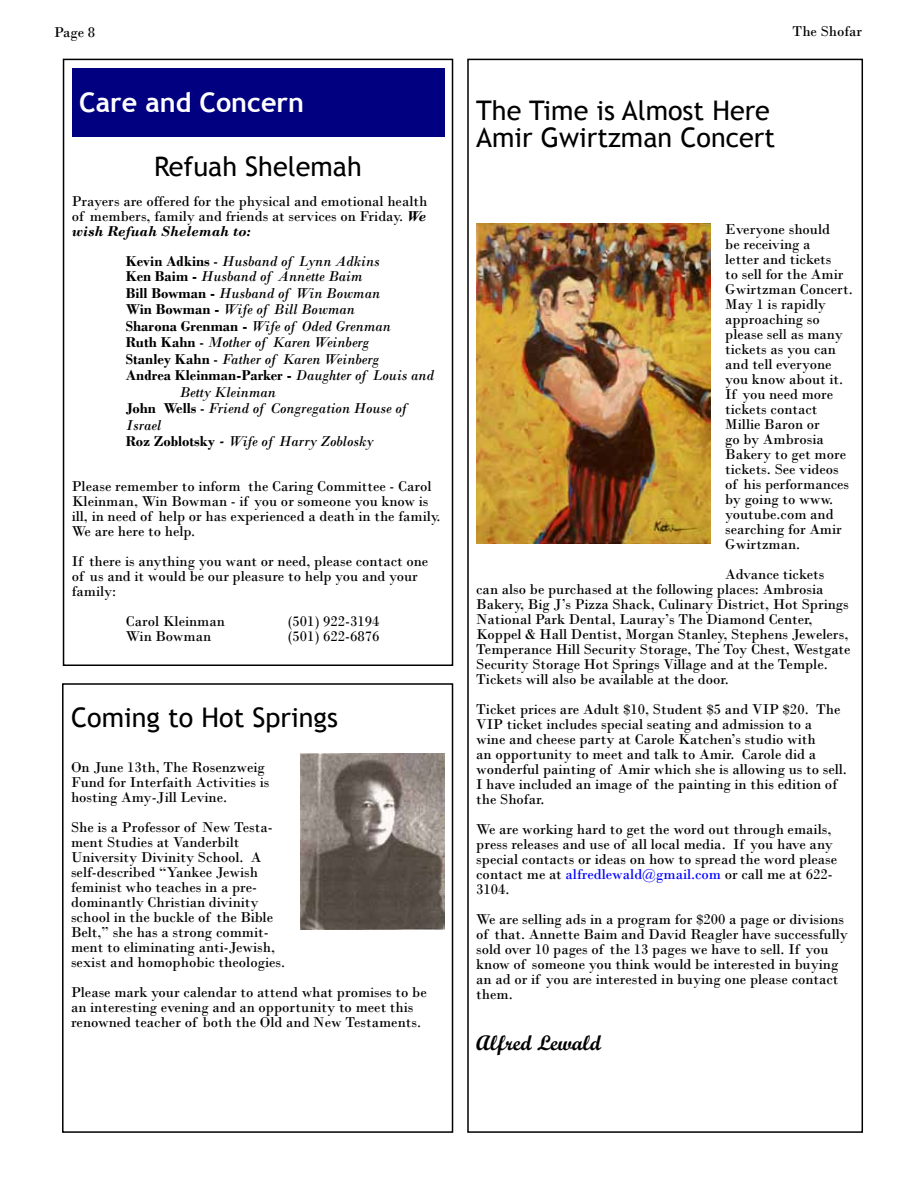
<style>
.page{position:relative;width:918px;height:1188px;background:#fff}
.page>*{position:absolute;margin:0;border:0;box-sizing:border-box;transform-origin:0 0}
.t1{font:27px/27px "Trebuchet MS";color:#000}
.t2{font:700 27px "Trebuchet MS";color:#fff}
.t3{font:21px "Script MT Bold";color:#000}
.t4{font:15px/15px "Bodoni";color:#000}
.t5{font:italic 15px/15px "Bodoni";color:#000}
.t6{font:700 15px "Bodoni";color:#000}
.s1{font-weight:700;font-style:italic}
.s2{font-weight:700;font-style:normal}
.s3{font-weight:400;font-style:italic}
.s4{font-weight:700}
.s5{color:#00f}
</style>
<div class="page">
<div style="left:63px;top:59px;width:390px;height:607px;border:2px solid #000"></div>
<div style="left:72px;top:68px;width:372px;height:69px;background:#000080"></div>
<div style="left:467px;top:59px;width:396px;height:1074px;border:2px solid #000"></div>
<img style="left:476px;top:224px;width:234px;height:319px">
<div style="left:62px;top:683px;width:391px;height:450px;border:2px solid #000"></div>
<img style="left:300px;top:754px;width:144px;height:175px">
<p class="t4" style="left:54px;top:25px;width:43px">Page 8</p>
<p class="t4" style="left:793px;top:23px;width:71px">The Shofar</p>
<h1 class="t2" style="left:79px;top:86px;width:226px">Care and Concern</h1>
<h1 class="t1" style="left:476px;top:97px;width:300px">The Time is Almost Here<br>Amir Gwirtzman Concert</h1>
<h1 class="t1" style="left:154px;top:154px;width:209px">Refuah Shelemah</h1>
<p class="t4" style="left:72px;top:194px;width:357px;text-align:justify">Prayers are offered for the physical and emotional health of members, family and friends at services on Friday. <span class="s1">We wish Refuah Shelemah to:</span></p>
<p class="t5" style="left:126px;top:254px;width:256px"><span class="s2">Kevin Adkins</span> - Husband of Lynn Adkins<br><span class="s2">Ken Baim -</span> Husband of Annette Baim</p>
<p class="t5" style="left:126px;top:286px;width:256px"><span class="s2">Bill Bowman -</span> Husband of Win Bowman</p>
<p class="t5" style="left:126px;top:302px;width:231px"><span class="s2">Win Bowman -</span> Wife of Bill Bowman</p>
<p class="t5" style="left:126px;top:319px;width:267px"><span class="s2">Sharona Grenman -</span> Wife of Oded Grenman</p>
<p class="t5" style="left:126px;top:335px;width:245px"><span class="s2">Ruth Kahn</span> - Mother of Karen Weinberg</p>
<p class="t5" style="left:126px;top:352px;width:255px"><span class="s2">Stanley Kahn</span> - Father of Karen Weinberg</p>
<p class="t6" style="left:126px;top:367px;width:310px">Andrea Kleinman-Parker - <span class="s3">Daughter of Louis and</span></p>
<p class="t5" style="left:180px;top:385px;width:98px">Betty Kleinman</p>
<p class="t5" style="left:126px;top:401px;width:282px"><span class="s2">John Wells</span> - Friend of Congregation House of</p>
<p class="t5" style="left:126px;top:418px;width:37px">Israel</p>
<p class="t5" style="left:126px;top:434px;width:249px"><span class="s2">Roz Zoblotsky</span> <span class="s4">-</span> Wife of Harry Zoblosky</p>
<p class="t4" style="left:72px;top:479px;width:370px">Please remember to inform the Caring Committee - Carol Kleinman, Win Bowman - if you or someone you know is ill, in need of help or has experienced a death in the family.<br>We are here to help.</p>
<p class="t4" style="left:72px;top:554px;width:358px">If there is anything you want or need, please contact one of us and it would be our pleasure to help you and your family:</p>
<p class="t4" style="left:126px;top:614px;width:101px">Carol Kleinman</p>
<p class="t4" style="left:288px;top:614px;width:93px">(501) 922-3194</p>
<p class="t4" style="left:126px;top:629px;width:87px">Win Bowman</p>
<p class="t4" style="left:288px;top:629px;width:93px">(501) 622-6876</p>
<h1 class="t1" style="left:71px;top:704px;width:268px">Coming to Hot Springs</h1>
<p class="t4" style="left:71px;top:760px;width:200px">On June 13th, The Rosenzweig<br>Fund for Interfaith Activities is hosting Amy-Jill Levine.</p>
<p class="t4" style="left:71px;top:820px;width:216px">She is a Professor of New Testa&shy;ment Studies at Vanderbilt<br>University Divinity School. A self-described “Yankee Jewish feminist who teaches in a pre&shy;dominantly Christian divinity school in the buckle of the Bible<br>Belt,” she has a strong commit&shy;ment to eliminating anti-Jewish, sexist and homophobic theologies.</p>
<p class="t4" style="left:71px;top:985px;width:357px">Please mark your calendar to attend what promises to be an interesting evening and an opportunity to meet this renowned teacher of both the Old and New Testaments.</p>
<p class="t4" style="left:725px;top:221px;width:129px">Everyone should<br>be receiving a<br>letter and tickets<br>to sell for the Amir<br>Gwirtzman Concert.<br>May 1 is rapidly approaching so please sell as many tickets as you can and tell everyone you know about it.<br>If you need more tickets contact<br>Millie Baron or<br>go by Ambrosia<br>Bakery to get more tickets. See videos of his performances by going to www. youtube.com and searching for Amir<br>Gwirtzman.</p>
<p class="t4" style="left:476px;top:566px;width:376px;text-indent:249px">Advance tickets<br>can also be purchased at the following places: Ambrosia Bakery, Big J’s Pizza Shack, Culinary District, Hot Springs National Park Dental, Lauray’s The Diamond Center, Koppel &amp; Hall Dentist, Morgan Stanley, Stephens Jewelers, Temperance Hill Security Storage, The Toy Chest, Westgate Security Storage Hot Springs Village and at the Temple.<br>Tickets will also be available at the door.</p>
<p class="t4" style="left:476px;top:701px;width:372px">Ticket prices are Adult $10, Student $5 and VIP $20. The VIP ticket includes special seating and admission to a<br>wine and cheese party at Carole Katchen’s studio with<br>an opportunity to meet and talk to Amir. Carole did a wonderful painting of Amir which she is allowing us to sell.<br>I have included an image of the painting in this edition of the Shofar.</p>
<p class="t4" style="left:476px;top:821px;width:362px">We are working hard to get the word out through emails, press releases and use of all local media. If you have any special contacts or ideas on how to spread the word please contact me at <span class="s5">alfredlewald@gmail.com</span> or call me at 622- 3104.</p>
<p class="t4" style="left:476px;top:911px;width:373px">We are selling ads in a program for $200 a page or divisions of that. Annette Baim and David Reagler have successfully sold over 10 pages of the 13 pages we have to sell. If you know of someone you think would be interested in buying an ad or if you are interested in buying one please contact them.</p>
<h2 class="t3" style="left:476px;top:1030px;width:126px">Alfred Lewald</h2>
</div>
